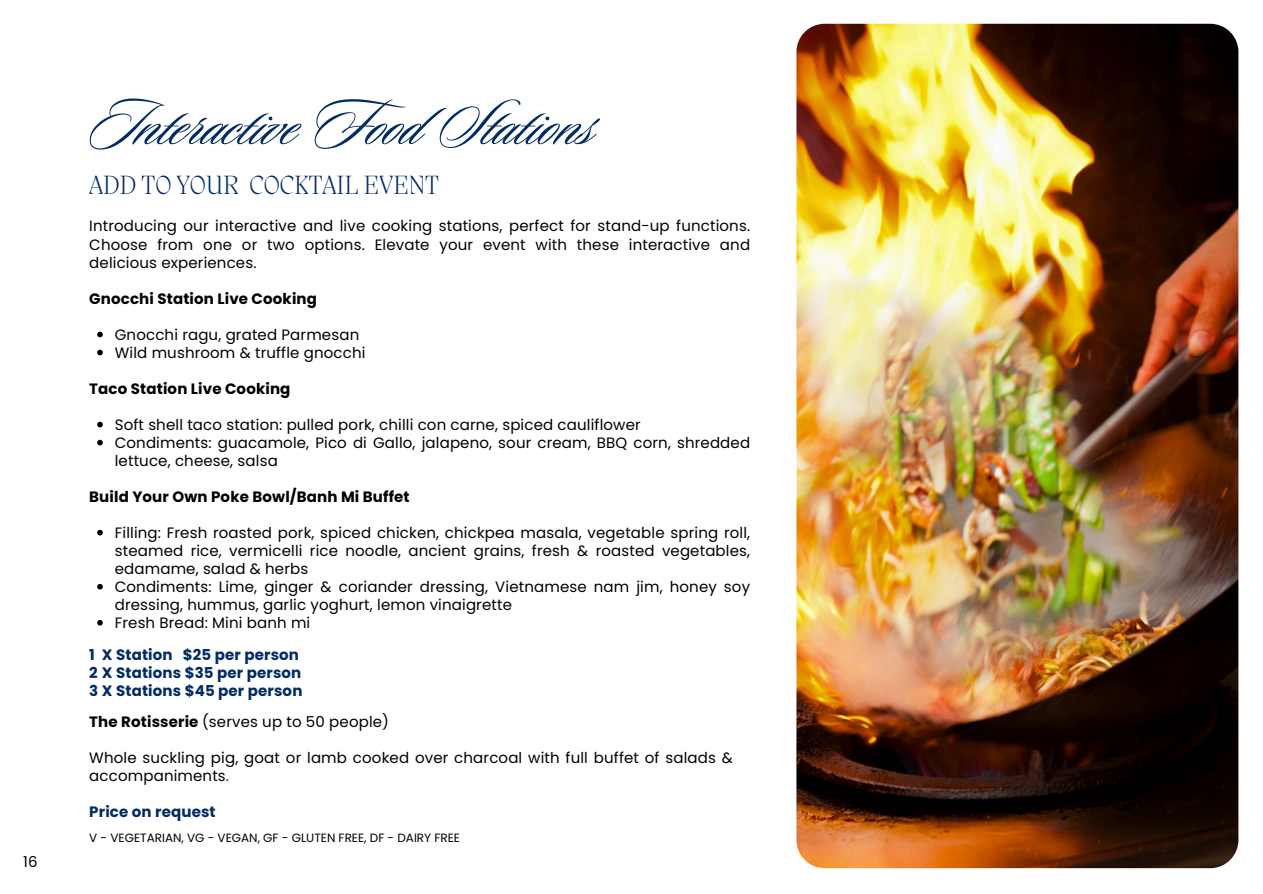
<style>
.page{position:relative;width:1263px;height:894px;background:#fff}
.page>*{position:absolute;margin:0;border:0;box-sizing:border-box;transform-origin:0 0}
.t1{font:67.5px "Sloop Script Pro";color:#002b64}
.t2{font:200 27px "Migra";color:#002b64}
.t3{font:15px/18px "Poppins";letter-spacing:.01em;color:#000}
.t4{font:700 15px "Poppins";letter-spacing:.01em;color:#000}
.t5{font:700 15px/18px "Poppins";letter-spacing:.01em;color:#002b64}
.t6{font:12px "Poppins";color:#000}
.s1{font-weight:700}
.s2{color:#002b64}
</style>
<div class="page">
<img style="left:796px;top:24px;width:442px;height:843px;border-radius:28px">
<svg style="left:97px;top:331px;width:6px;height:6px"></svg>
<svg style="left:97px;top:349px;width:6px;height:6px"></svg>
<svg style="left:97px;top:421px;width:6px;height:6px"></svg>
<svg style="left:97px;top:439px;width:6px;height:6px"></svg>
<svg style="left:97px;top:529px;width:6px;height:6px"></svg>
<svg style="left:97px;top:583px;width:6px;height:6px"></svg>
<svg style="left:97px;top:620px;width:6px;height:5px"></svg>
<h3 class="t3" style="left:23px;top:852px;width:16px">16</h3>
<p class="t1" style="left:89px;top:90px;width:507px">Interactive Food Stations</p>
<h1 class="t2" style="left:89px;top:172px;width:351px">ADD TO YOUR COCKTAIL EVENT</h1>
<h2 class="t3" style="left:89px;top:217px;width:662px;text-align:justify">Introducing our interactive and live cooking stations, perfect for stand-up functions.<br>Choose from one or two options. Elevate your event with these interactive and delicious experiences.</h2>
<h4 class="t4" style="left:89px;top:288px;width:229px">Gnocchi Station Live Cooking</h4>
<h3 class="t3" style="left:115px;top:325px;width:246px">Gnocchi ragu, grated Parmesan</h3>
<p class="t3" style="left:115px;top:343px;width:252px">Wild mushroom &amp; truffle gnocchi</p>
<p class="t4" style="left:89px;top:378px;width:203px">Taco Station Live Cooking</p>
<h3 class="t3" style="left:115px;top:415px;width:527px">Soft shell taco station: pulled pork, chilli con carne, spiced cauliflower</h3>
<p class="t3" style="left:115px;top:433px;width:637px">Condiments: guacamole, Pico di Gallo, jalapeno, sour cream, BBQ corn, shredded lettuce, cheese, salsa</p>
<p class="t4" style="left:89px;top:486px;width:322px">Build Your Own Poke Bowl/Banh Mi Buffet</p>
<h3 class="t3" style="left:115px;top:523px;width:637px;text-align:justify">Filling: Fresh roasted pork, spiced chicken, chickpea masala, vegetable spring roll, steamed rice, vermicelli rice noodle, ancient grains, fresh &amp; roasted vegetables, edamame, salad &amp; herbs</h3>
<p class="t3" style="left:115px;top:577px;width:637px">Condiments: Lime, ginger &amp; coriander dressing, Vietnamese nam jim, honey soy dressing, hummus, garlic yoghurt, lemon vinaigrette</p>
<p class="t3" style="left:115px;top:613px;width:197px">Fresh Bread: Mini banh mi</p>
<p class="t5" style="left:102px;top:645px;width:199px">X Station $25 per person</p>
<h4 class="t5" style="left:89px;top:645px;width:214px">1<br>2 X Stations $35 per person</h4>
<h4 class="t5" style="left:89px;top:681px;width:215px">3 X Stations $45 per person</h4>
<p class="t3" style="left:89px;top:712px;width:301px"><span class="s1">The Rotisserie</span> (serves up to 50 people)</p>
<h3 class="t3" style="left:89px;top:748px;width:645px">Whole suckling pig, goat or lamb cooked over charcoal with full buffet of salads &amp; accompaniments<span class="s2">.</span></h3>
<p class="t5" style="left:89px;top:802px;width:128px">Price on request</p>
<p class="t6" style="left:89px;top:829px;width:372px">V - VEGETARIAN, VG - VEGAN, GF - GLUTEN FREE, DF - DAIRY FREE</p>
</div>
